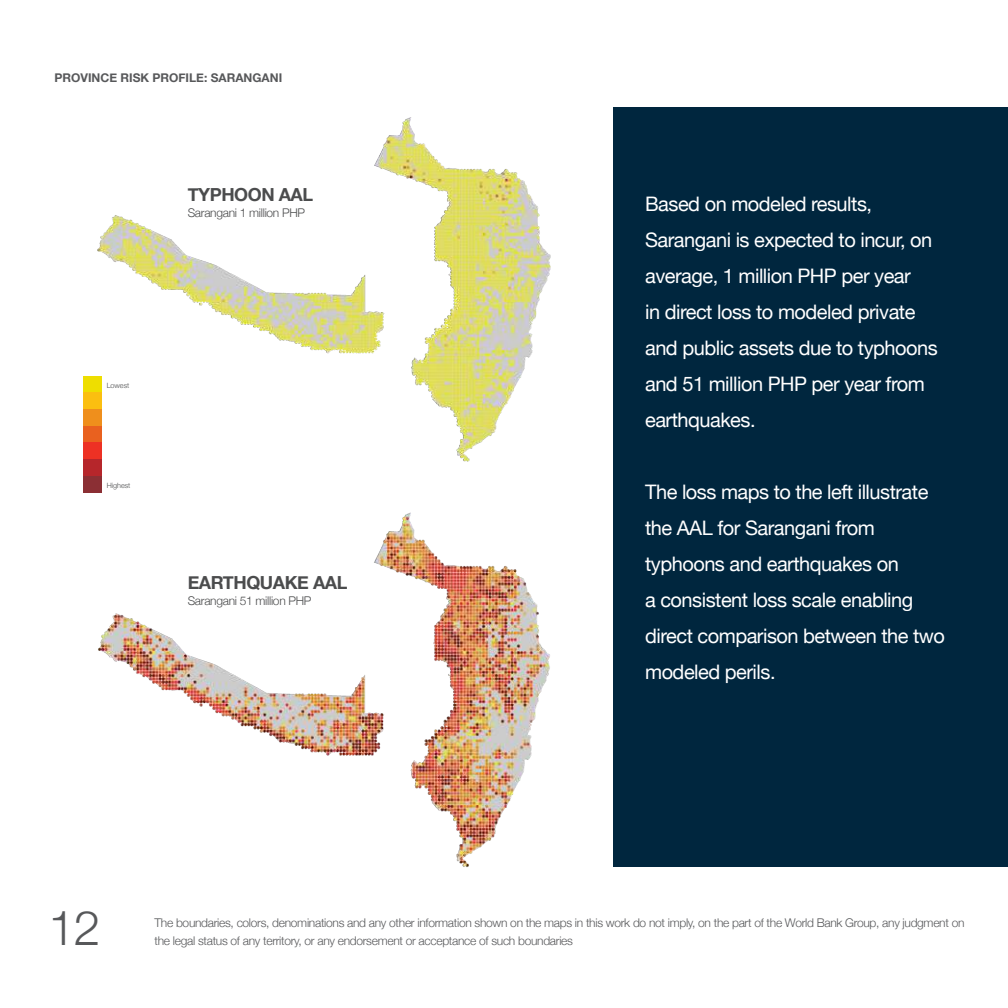
<style>
.page{position:relative;width:1008px;height:1008px;background:#fff}
.page>*{position:absolute;margin:0;border:0;box-sizing:border-box;transform-origin:0 0}
.t1{font:300 48px "Helvetica Neue";color:#57585a}
.t2{font:20px/36px "Helvetica Neue";letter-spacing:-.025em;color:#fff}
.t3{font:700 18px "Helvetica Neue";letter-spacing:-.025em;color:#4b4c4d}
.t4{font:300 12px/18px "Helvetica Neue";letter-spacing:-.025em;color:#57585a}
.t5{font:300 12px "Helvetica Neue";letter-spacing:-.025em;color:#4b4c4d}
.t6{font:700 12px "Helvetica Neue";color:#57585a}
.t7{font:300 7.2px "Helvetica Neue";color:#4b4c4d}
</style>
<div class="page">
<img style="left:98px;top:512px;width:452px;height:355px">
<div style="left:613px;top:107px;width:395px;height:760px;background:#00263e"></div>
<img style="left:97px;top:117px;width:454px;height:345px">
<div style="left:83px;top:376px;width:19px;height:17px;background:#eede00"></div>
<div style="left:83px;top:393px;width:19px;height:16px;background:#fbbf10"></div>
<div style="left:83px;top:409px;width:19px;height:17px;background:#ef8f1c"></div>
<div style="left:83px;top:426px;width:19px;height:17px;background:#e9611f"></div>
<div style="left:83px;top:443px;width:19px;height:16px;background:#ed3124"></div>
<div style="left:83px;top:459px;width:19px;height:17px;background:#b6262b"></div>
<div style="left:83px;top:476px;width:19px;height:17px;background:#8b2f34"></div>
<hr style="left:1007px;top:681px;width:1px;height:186px;background:#0083cb">
<p class="t6" style="left:55px;top:69px;width:229px">PROVINCE RISK PROFILE: SARANGANI</p>
<p class="t3" style="left:188px;top:180px;width:127px">TYPHOON AAL</p>
<p class="t5" style="left:188px;top:203px;width:119px">Sarangani 1 million PHP</p>
<p class="t7" style="left:107px;top:379px;width:24px">Lowest</p>
<p class="t7" style="left:107px;top:479px;width:25px">Highest</p>
<p class="t3" style="left:188px;top:569px;width:161px">EARTHQUAKE AAL</p>
<p class="t5" style="left:188px;top:591px;width:125px">Sarangani 51 million PHP</p>
<p class="t2" style="left:645px;top:187px;width:294px">Based on modeled results,<br>Sarangani is expected to incur, on average, 1 million PHP per year<br>in direct loss to modeled private and public assets due to typhoons and 51 million PHP per year from earthquakes.</p>
<p class="t2" style="left:645px;top:475px;width:301px">The loss maps to the left illustrate the AAL for Sarangani from typhoons and earthquakes on<br>a consistent loss scale enabling direct comparison between the two modeled perils.</p>
<h1 class="t1" style="left:48px;top:889px;width:54px">12</h1>
<p class="t4" style="left:155px;top:912px;width:811px">The boundaries, colors, denominations and any other information shown on the maps in this work do not imply, on the part of the World Bank Group, any judgment on the legal status of any territory, or any endorsement or acceptance of such boundaries</p>
</div>
